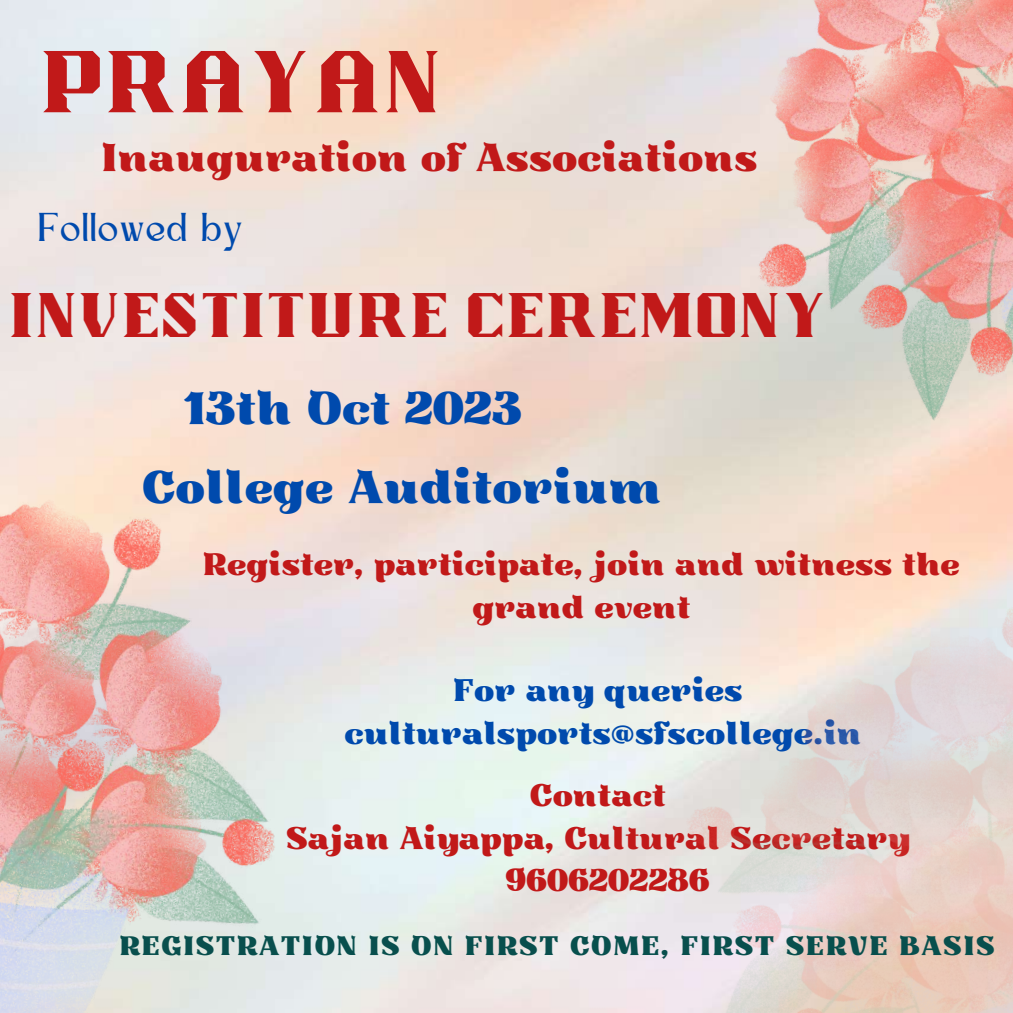
<style>
.page{position:relative;width:1013px;height:1013px;background:#fff}
.page>*{position:absolute;margin:0;border:0;box-sizing:border-box;transform-origin:0 0}
.t1{font:61.25px "Bisdak";color:#c11919}
.t2{font:45.38px/79px "Kaftus";color:#004aad}
.t3{font:44px "Bisdak";color:#c11919}
.t4{font:38.75px "Kaftus";color:#c11919}
.t5{font:37.5px "Kingred Serif";color:#004aad}
.t6{font:31px/42.9px "Kaftus";color:#c11919;text-align:center}
.t7{font:31px/42.9px "Kaftus";color:#004aad;text-align:center}
.t8{font:26.62px "Kaftus";letter-spacing:.055em;color:#084f4d}
</style>
<div class="page">
<img style="left:0;top:463px;width:304px;height:549px">
<img style="left:683px;top:0;width:329px;height:529px">
<h1 class="t1" style="left:43px;top:55px;width:404px">PRAYAN</h1>
<p class="t4" style="left:101px;top:134px;width:657px">Inauguration of Associations</p>
<p class="t5" style="left:39px;top:212px;width:207px">Followed by</p>
<h3 class="t3" style="left:11px;top:296px;width:820px">INVESTITURE CEREMONY</h3>
<h2 class="t2" style="left:142px;top:370px;width:521px;text-indent:43px">13th Oct 2023<br>College Auditorium</h2>
<p class="t6" style="left:203px;top:544px;width:758px">Register, participate, join and witness the grand event</p>
<p class="t7" style="left:344px;top:669px;width:518px">For any queries culturalsports@sfscollege.in</p>
<p class="t6" style="left:530px;top:774px;width:138px">Contact</p>
<p class="t6" style="left:286px;top:817px;width:625px">Sajan Aiyappa, Cultural Secretary</p>
<p class="t6" style="left:506px;top:860px;width:206px">9606202286</p>
<p class="t8" style="left:119px;top:929px;width:876px">REGISTRATION IS ON FIRST COME, FIRST SERVE BASIS</p>
</div>
